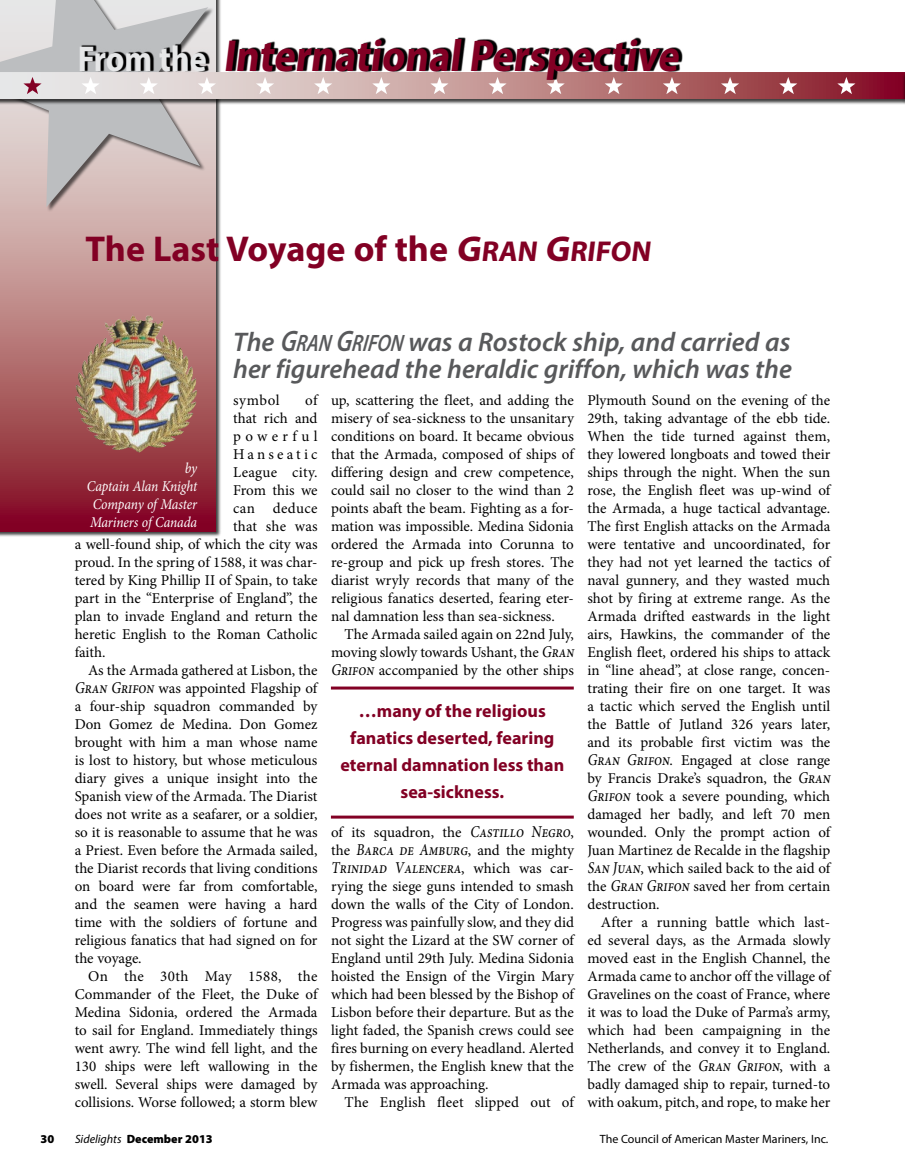
<style>
.page{position:relative;width:905px;height:1175px;background:#fff}
.page>*{position:absolute;margin:0;border:0;box-sizing:border-box;transform-origin:0 0}
.t1{font:700 45px "Myriad Pro";color:#820024;scale:.9 1}
.t2{font:700 36px "Myriad Pro";color:#820024}
.t3{font:italic 600 27px/27px "Myriad Pro";color:#58595b}
.t4{font:700 18px/27px "Myriad Pro";color:#820024;text-align:center}
.t5{font:16.5px "Minion Pro";color:#000;scale:.82 1}
.t6{font:15px/18px "Minion Pro";color:#000;text-align:justify}
.t7{font:italic 15px/18px "Minion Pro";letter-spacing:-.01em;color:#fff;text-align:right;scale:.9 1}
.t8{font:12px "Myriad Pro";color:#000}
.t9{font:900 12px "Myriad Pro";color:#000}
.s1{font-size:36px;color:#e6e7e8}
.s2{font-family:"Myriad Pro Bold SC800";font-weight:400}
.s3{font-family:"Myriad Pro Bold SC800";font-weight:400;font-size:28.8px}
.s4{font-family:"Myriad Pro Semibold It SC800";font-weight:400;font-style:normal;font-size:29.7px}
.s5{font-family:"Myriad Pro Semibold It SC800";font-weight:400;font-style:normal;font-size:23.7px}
.s6{font-size:16.5px}
.s7{font-size:15px}
.s8{font-weight:400;font-style:italic}
</style>
<div class="page">
<div style="left:0;top:0;width:221px;height:537px;background:#000;opacity:.75"></div>
<svg style="left:0;top:0;width:215px;height:531px;background:#ad6c6d"></svg>
<img style="left:104px;top:314px;width:28px;height:14px">
<div style="left:0;top:0;width:214px;height:213px;background:#000;opacity:.6"></div>
<svg style="left:0;top:0;width:208px;height:207px;background:#ccc3c3"></svg>
<div style="left:0;top:72px;width:904px;height:33px;background:#000;opacity:.75"></div>
<svg style="left:0;top:72px;width:901px;height:27px;background:#bf8c8f"></svg>
<hr style="left:901px;top:72px;width:3px;height:33px;background:#000;opacity:.75">
<svg style="left:904px;top:72px;width:1px;height:27px"></svg>
<svg style="left:23px;top:77px;width:19px;height:17px"></svg>
<svg style="left:82px;top:80px;width:18px;height:14px"></svg>
<svg style="left:140px;top:80px;width:18px;height:14px"></svg>
<svg style="left:198px;top:80px;width:18px;height:14px"></svg>
<svg style="left:256px;top:80px;width:18px;height:14px"></svg>
<svg style="left:314px;top:80px;width:18px;height:14px"></svg>
<svg style="left:372px;top:80px;width:18px;height:14px"></svg>
<svg style="left:430px;top:80px;width:18px;height:14px"></svg>
<svg style="left:488px;top:80px;width:18px;height:14px"></svg>
<svg style="left:546px;top:80px;width:18px;height:14px"></svg>
<svg style="left:604px;top:80px;width:19px;height:14px"></svg>
<svg style="left:663px;top:80px;width:18px;height:14px"></svg>
<svg style="left:721px;top:77px;width:18px;height:17px"></svg>
<svg style="left:779px;top:77px;width:18px;height:17px"></svg>
<svg style="left:837px;top:77px;width:18px;height:17px"></svg>
<svg style="left:82px;top:37px;width:601px;height:43px"></svg>
<hr style="left:331px;top:686px;width:242px;height:3px;background:#820024">
<hr style="left:331px;top:815px;width:242px;height:3px;background:#820024">
<h1 class="t1" style="left:77px;top:26px;width:677px"><span class="s1">Fr o m t h e</span> InternationalPerspective</h1>
<h2 class="t2" style="left:86px;top:225px;width:570px">The Last Voyage of the <span class="s2">G</span><span class="s3">RAN</span> <span class="s2">G</span><span class="s3">RIFON</span></h2>
<h3 class="t3" style="left:233px;top:328px;width:560px">The <span class="s4">G</span><span class="s5">RAN</span> <span class="s4">G</span><span class="s5">RIFON</span> was a Rostock ship, and carried as her figurehead the heraldic griffon, which was the</h3>
<p class="t6" style="left:233px;top:391px;width:48px">symbol</p>
<p class="t6" style="left:305px;top:391px;width:14px">of</p>
<p class="t6" style="left:233px;top:409px;width:86px">that rich and</p>
<p class="t6" style="left:233px;top:427px;width:86px">powerful</p>
<p class="t6" style="left:233px;top:445px;width:86px">Hanseatic</p>
<p class="t6" style="left:233px;top:463px;width:86px">League city.</p>
<p class="t6" style="left:233px;top:481px;width:86px">From this we</p>
<p class="t6" style="left:233px;top:499px;width:86px">can deduce</p>
<p class="t6" style="left:233px;top:517px;width:86px">that she was</p>
<p class="t6" style="left:75px;top:535px;width:244px">a well-found ship, of which the city was</p>
<p class="t6" style="left:75px;top:553px;width:244px">proud. In the spring of 1588, it was char-</p>
<p class="t6" style="left:75px;top:571px;width:244px">tered by King Phillip II of Spain, to take</p>
<p class="t6" style="left:75px;top:589px;width:244px">part in the “Enterprise of England”, the</p>
<p class="t6" style="left:75px;top:607px;width:244px">plan to invade England and return the</p>
<p class="t6" style="left:75px;top:625px;width:244px">heretic English to the Roman Catholic</p>
<p class="t6" style="left:75px;top:643px;width:32px">faith.</p>
<p class="t6" style="left:88px;top:661px;width:231px">As the Armada gathered at Lisbon, the</p>
<p class="t6" style="left:75px;top:679px;width:244px"><span class="s6">Gran Grifon</span> was appointed Flagship of</p>
<p class="t6" style="left:75px;top:697px;width:244px">a four-ship squadron commanded by</p>
<p class="t6" style="left:75px;top:715px;width:244px">Don Gomez de Medina. Don Gomez</p>
<p class="t6" style="left:75px;top:733px;width:244px">brought with him a man whose name</p>
<p class="t6" style="left:75px;top:751px;width:244px">is lost to history, but whose meticulous</p>
<p class="t6" style="left:75px;top:769px;width:244px">diary gives a unique insight into the</p>
<p class="t6" style="left:75px;top:787px;width:244px">Spanish view of the Armada. The Diarist</p>
<p class="t6" style="left:75px;top:805px;width:244px">does not write as a seafarer, or a soldier,</p>
<p class="t6" style="left:75px;top:823px;width:244px">so it is reasonable to assume that he was</p>
<p class="t6" style="left:75px;top:841px;width:244px">a Priest. Even before the Armada sailed,</p>
<p class="t6" style="left:75px;top:859px;width:244px">the Diarist records that living conditions</p>
<p class="t6" style="left:75px;top:877px;width:244px">on board were far from comfortable,</p>
<p class="t6" style="left:75px;top:895px;width:244px">and the seamen were having a hard</p>
<p class="t6" style="left:75px;top:913px;width:244px">time with the soldiers of fortune and</p>
<p class="t6" style="left:75px;top:931px;width:244px">religious fanatics that had signed on for</p>
<p class="t6" style="left:75px;top:949px;width:68px">the voyage.</p>
<p class="t6" style="left:88px;top:967px;width:231px">On the 30th May 1588, the</p>
<p class="t6" style="left:75px;top:985px;width:244px">Commander of the Fleet, the Duke of</p>
<p class="t6" style="left:75px;top:1003px;width:244px">Medina Sidonia, ordered the Armada</p>
<p class="t6" style="left:75px;top:1021px;width:244px">to sail for England. Immediately things</p>
<p class="t6" style="left:75px;top:1039px;width:244px">went awry. The wind fell light, and the</p>
<p class="t6" style="left:75px;top:1057px;width:244px">130 ships were left wallowing in the</p>
<p class="t6" style="left:75px;top:1075px;width:244px">swell. Several ships were damaged by</p>
<p class="t6" style="left:75px;top:1093px;width:244px">collisions. Worse followed; a storm blew</p>
<p class="t6" style="left:587px;top:391px;width:247px;text-align:left">Plymouth Sound on the evening of the 29th, taking advantage of the ebb tide.<br>When the tide turned against them, they lowered longboats and towed their ships through the night. When the sun rose, the English fleet was up-wind of the Armada, a huge tactical advantage.<br>The first English attacks on the Armada were tentative and uncoordinated, for they had not yet learned the tactics of naval gunnery, and they wasted much shot by firing at extreme range. As the Armada drifted eastwards in the light airs, Hawkins, the commander of the English fleet, ordered his ships to attack in “line ahead”, at close range, concen&shy;trating their fire on one target. It was a tactic which served the English until the Battle of Jutland 326 years later, and its probable first victim was the <span class="s6">Gran Grifon</span>. Engaged at close range by Francis Drake’s squadron, the <span class="s6">Gran Grifon</span> took a severe pounding, which damaged her badly, and left 70 men wounded. Only the prompt action of Juan Martinez de Recalde in the flagship <span class="s6">San Juan</span>, which sailed back to the aid of the <span class="s6">Gran Grifon</span> saved her from certain destruction.</p>
<p class="t6" style="left:587px;top:913px;width:245px;text-indent:14px">After a running battle which last&shy;ed several days, as the Armada slowly moved east in the English Channel, the Armada came to anchor off the village of Gravelines on the coast of France, where it was to load the Duke of Parma’s army, which had been campaigning in the Netherlands, and convey it to England.<br>The crew of the <span class="s6">Gran Grifon</span>, with a badly damaged ship to repair, turned-to with oakum, pitch, and rope, to make her</p>
<p class="t6" style="left:331px;top:391px;width:245px">up, scattering the fleet, and adding the misery of sea-sickness to the unsanitary conditions on board. It became obvious that the Armada, composed of ships of differing design and crew competence, could sail no closer to the wind than 2 points abaft the beam. Fighting as a for&shy;mation was impossible. Medina Sidonia ordered the Armada into Corunna to re-group and pick up fresh stores. The diarist wryly records that many of the religious fanatics deserted, fearing eter&shy;nal damnation less than sea-sickness.</p>
<p class="t6" style="left:331px;top:625px;width:247px;text-align:left;text-indent:14px">The Armada sailed again on 22nd July, moving slowly towards Ushant, the <span class="s6">Gran<br>Grifon</span> accompanied by the other ships</p>
<p class="t7" style="left:87px;top:459px;width:124px">by<br>Captain Alan Knight<br>Company of Master<br>Mariners of Canada</p>
<p class="t4" style="left:340px;top:696px;width:225px">…many of the religious fanatics deserted, fearing eternal damnation less than sea-sickness.</p>
<p class="t6" style="left:331px;top:823px;width:245px">of its squadron, the <span class="s6">Castillo Negro</span>, the <span class="s6">Barca de Amburg</span>, and the mighty</p>
<p class="t5" style="left:331px;top:857px;width:298px">Trinidad Valencera<span class="s7">, wh i ch wa s c a r -</span></p>
<p class="t6" style="left:331px;top:877px;width:244px">rying the siege guns intended to smash down the walls of the City of London.<br>Progress was painfully slow, and they did not sight the Lizard at the SW corner of England until 29th July. Medina Sidonia hoisted the Ensign of the Virgin Mary which had been blessed by the Bishop of Lisbon before their departure. But as the light faded, the Spanish crews could see fires burning on every headland. Alerted by fishermen, the English knew that the Armada was approaching.</p>
<p class="t6" style="left:344px;top:1093px;width:231px">The English fleet slipped out of</p>
<p class="t9" style="left:41px;top:1131px;width:15px">30</p>
<p class="t9" style="left:75px;top:1131px;width:139px"><span class="s8">Sidelights</span> December 2013</p>
<p class="t8" style="left:599px;top:1132px;width:230px">The Council of American Master Mariners, Inc.</p>
</div>
